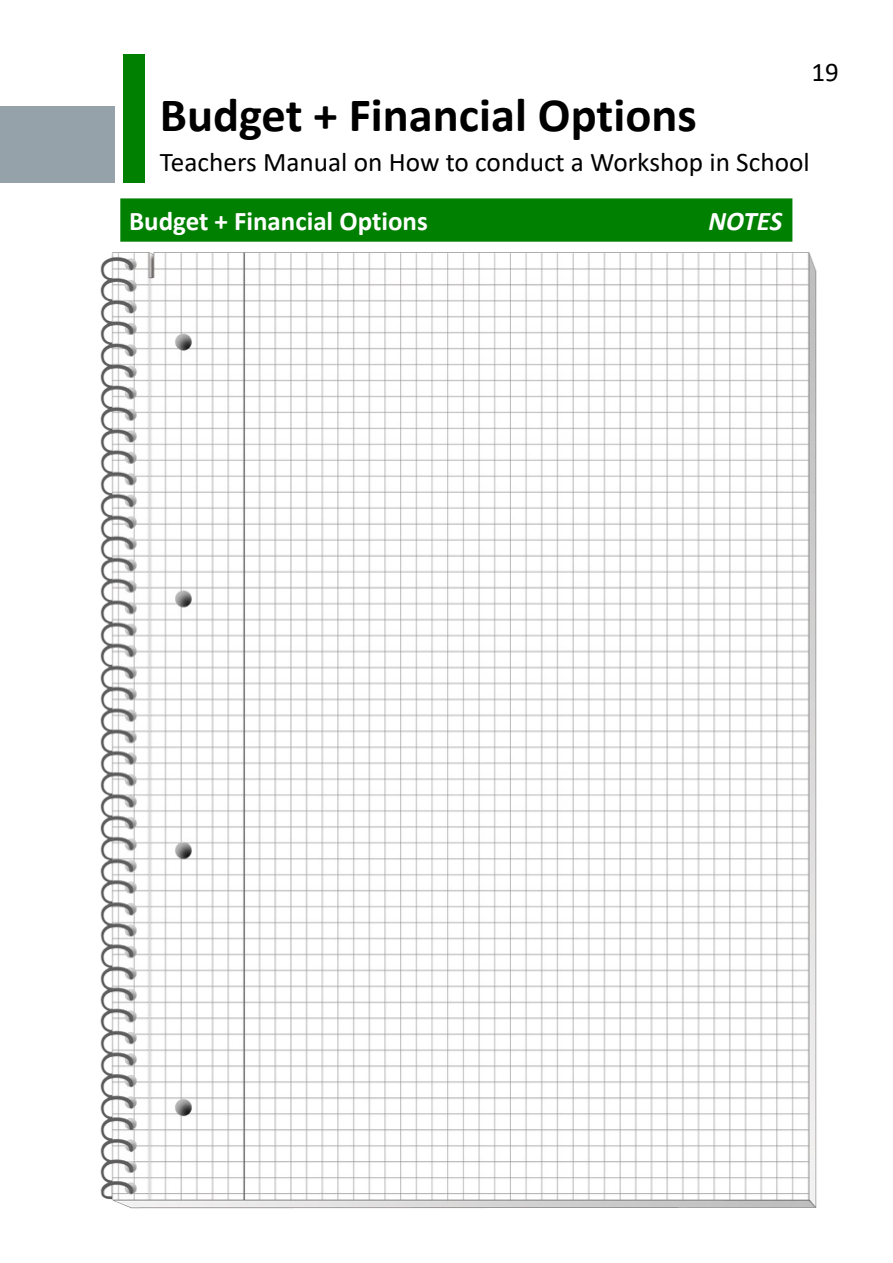
<style>
.page{position:relative;width:893px;height:1263px;background:#fff}
.page>*{position:absolute;margin:0;border:0;box-sizing:border-box;transform-origin:0 0}
.t1{font:700 48px "Calibri";color:#000}
.t2{font:27px "Calibri";color:#000}
.t3{font:700 27px "Calibri";color:#fff}
.t4{font:italic 700 27px "Calibri";letter-spacing:-.005em;color:#fff}
</style>
<div class="page">
<div style="left:120px;top:198px;width:673px;height:32px;background:#008000"></div>
<img style="left:100px;top:230px;width:717px;height:979px">
<div style="left:0;top:106px;width:115px;height:77px;background:#96a2aa"></div>
<div style="left:124px;top:54px;width:21px;height:129px;background:#008000"></div>
<h1 class="t1" style="left:160px;top:95px;width:538px">Budget + Financial Options</h1>
<p class="t2" style="left:812px;top:61px;width:29px">19</p>
<p class="t2" style="left:160px;top:151px;width:651px">Teachers Manual on How to conduct a Workshop in School</p>
<p class="t3" style="left:129px;top:210px;width:300px">Budget + Financial Options</p>
<p class="t4" style="left:708px;top:210px;width:76px">NOTES</p>
</div>
